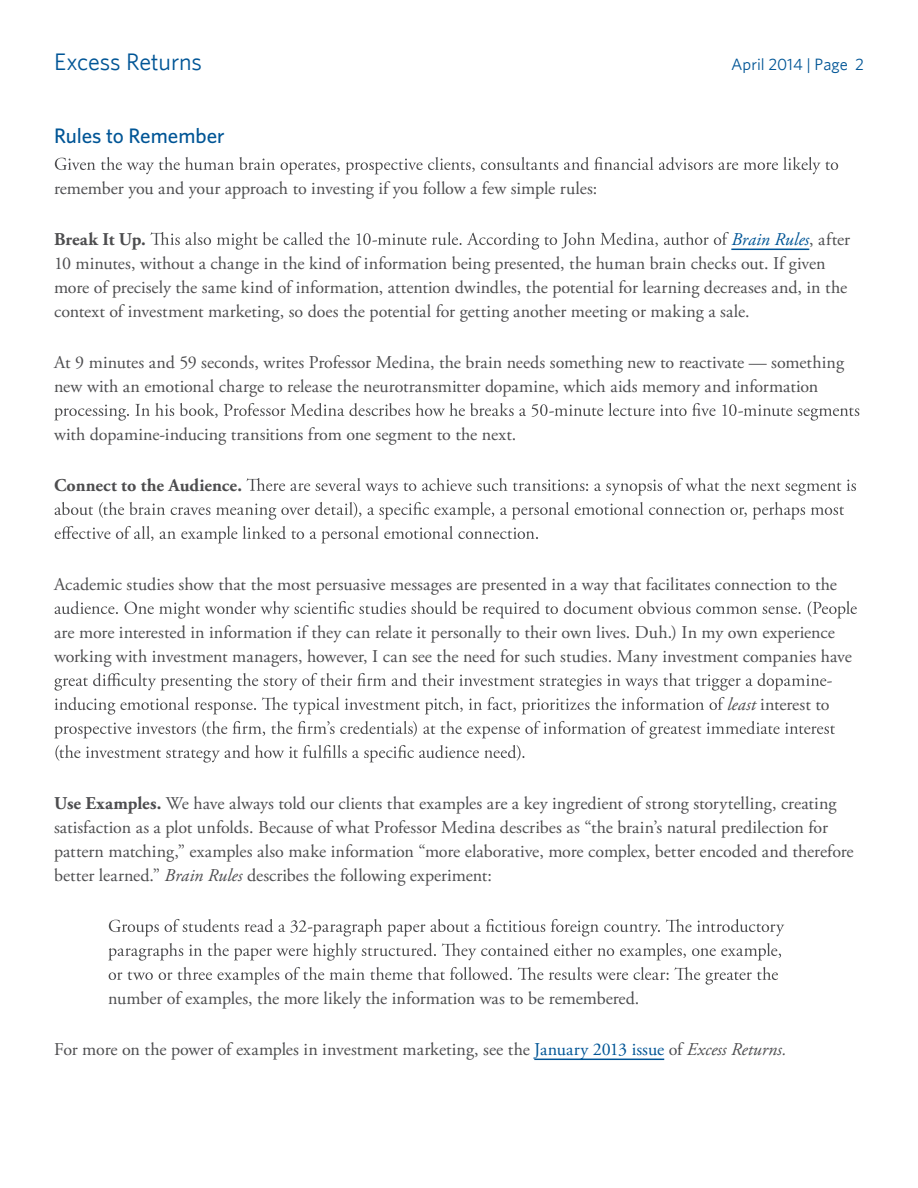
<style>
.page{position:relative;width:918px;height:1188px;background:#fff}
.page>*{position:absolute;margin:0;border:0;box-sizing:border-box;transform-origin:0 0}
.t1{font:24px "Whitney";letter-spacing:-.01em;color:#005596}
.t2{font:500 21px "Whitney";color:#005596}
.t3{font:18px/24px "Adobe Garamond Pro";color:#4d4d4f}
.t4{font:700 18px "Adobe Garamond Pro";letter-spacing:.005em;color:#4d4d4f}
.t5{font:16.5px "Whitney";letter-spacing:-.005em;color:#005596}
.s1{font-style:italic;color:#005596}
.s2{font-style:italic}
.s3{font-weight:700}
.s4{color:#005596}
</style>
<div class="page">
<hr style="left:731px;top:249px;width:78px;height:1px;background:#005596">
<hr style="left:534px;top:1059px;width:130px;height:1px;background:#005596">
<svg style="left:55px;top:157px;width:783px;height:17px"></svg>
<svg style="left:151px;top:232px;width:578px;height:18px"></svg>
<svg style="left:54px;top:403px;width:805px;height:18px"></svg>
<svg style="left:247px;top:478px;width:609px;height:18px"></svg>
<svg style="left:55px;top:502px;width:789px;height:18px"></svg>
<svg style="left:55px;top:526px;width:483px;height:17px"></svg>
<svg style="left:55px;top:601px;width:802px;height:18px"></svg>
<svg style="left:55px;top:673px;width:777px;height:18px"></svg>
<svg style="left:55px;top:697px;width:670px;height:18px"></svg>
<svg style="left:54px;top:721px;width:781px;height:18px"></svg>
<svg style="left:55px;top:745px;width:469px;height:18px"></svg>
<svg style="left:109px;top:919px;width:675px;height:18px"></svg>
<svg style="left:108px;top:943px;width:673px;height:18px"></svg>
<svg style="left:109px;top:967px;width:669px;height:18px"></svg>
<h1 class="t1" style="left:54px;top:47px;width:150px">Excess Returns</h1>
<p class="t5" style="left:731px;top:54px;width:134px">April 2014 | Page 2</p>
<p class="t2" style="left:54px;top:123px;width:172px">Rules to Remember</p>
<p class="t3" style="left:54px;top:177px;width:545px">remember you and your approach to investing if you follow a few simple rules:</p>
<p class="t4" style="left:54px;top:229px;width:93px">Break It Up.</p>
<p class="t3" style="left:54px;top:228px;width:798px;text-indent:677px"><span class="s1">Brain Rules</span>, after 10 minutes, without a change in the kind of information being presented, the human brain checks out. If given more of precisely the same kind of information, attention dwindles, the potential for learning decreases and, in the context of investment marketing, so does the potential for getting another meeting or making a sale.</p>
<p class="t3" style="left:54px;top:351px;width:792px">At 9 minutes and 59 seconds, writes Professor Medina, the brain needs something new to reactivate — something new with an emotional charge to release the neurotransmitter dopamine, which aids memory and information</p>
<p class="t3" style="left:54px;top:423px;width:464px">with dopamine-inducing transitions from one segment to the next.</p>
<p class="t4" style="left:54px;top:475px;width:190px">Connect to the Audience.</p>
<p class="t3" style="left:54px;top:573px;width:785px">Academic studies show that the most persuasive messages are presented in a way that facilitates connection to the</p>
<p class="t3" style="left:54px;top:621px;width:799px">are more interested in information if they can relate it personally to their own lives. Duh.) In my own experience working with investment managers, however, I can see the need for such studies. Many investment companies have</p>
<p class="t3" style="left:727px;top:693px;width:104px"><span class="s2">least</span> interest to</p>
<p class="t3" style="left:54px;top:792px;width:801px"><span class="s3">Use Examples.</span> We have always told our clients that examples are a key ingredient of strong storytelling, creating satisfaction as a plot unfolds. Because of what Professor Medina describes as “the brain’s natural predilection for pattern matching,” examples also make information “more elaborative, more complex, better encoded and therefore better learned.” <span class="s2">Brain Rules</span> describes the following experiment:</p>
<p class="t3" style="left:108px;top:987px;width:533px">number of examples, the more likely the information was to be remembered.</p>
<p class="t3" style="left:54px;top:1038px;width:734px">For more on the power of examples in investment marketing, see the <span class="s4">January 2013 issue</span> of <span class="s2">Excess Returns.</span></p>
</div>
